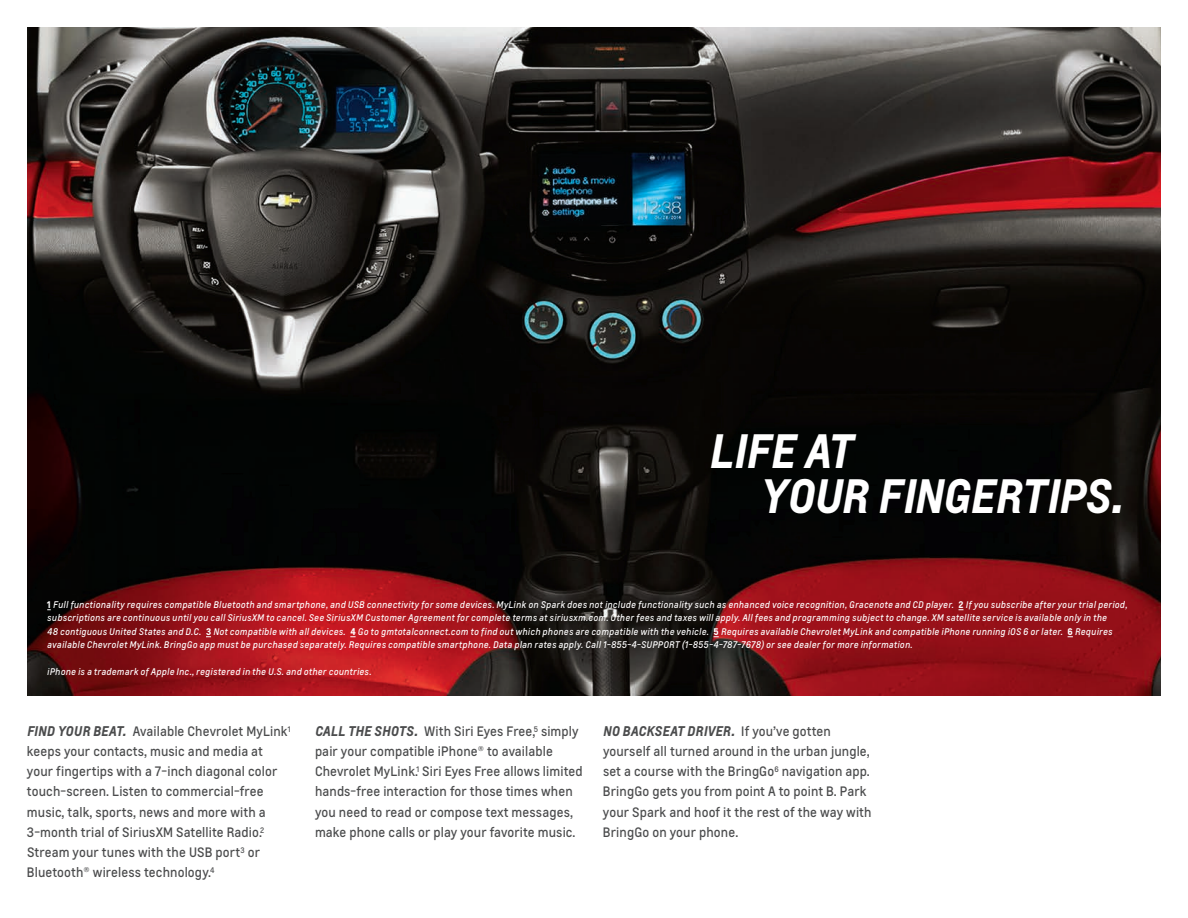
<style>
.page{position:relative;width:1188px;height:918px;background:#fff}
.page>*{position:absolute;margin:0;border:0;box-sizing:border-box;transform-origin:0 0}
.t1{font:italic 700 45px/45px "Louis";letter-spacing:-.02em;color:#fff}
.t2{font:italic 700 13.2px "Louis";letter-spacing:.005em;color:#4b4c4d}
.t3{font:12.75px/20.2px "Louis";letter-spacing:.01em;color:#4b4c4d}
.t4{font:italic 9px/13.5px "Louis";letter-spacing:.035em;color:#fff}
.s1{font-weight:700;font-style:normal}
.s2{font-weight:700;font-style:italic;font-size:13.2px}
.s3{font-weight:400;font-style:normal;font-size:12.75px}
</style>
<div class="page">
<img style="left:27px;top:27px;width:1134px;height:668px">
<h1 class="t1" style="left:760px;top:429px;width:365px;text-indent:-51px">LIFE AT<br>YOUR FINGERTIPS.</h1>
<p class="t4" style="left:47px;top:597px;width:1082px"><span class="s1">1</span> Full functionality requires compatible Bluetooth and smartphone, and USB connectivity for some devices. MyLink on Spark does not include functionality such as enhanced voice recognition, Gracenote and CD player. <span class="s1">2</span> If you subscribe after your trial period, subscriptions are continuous until you call SiriusXM to cancel. See SiriusXM Customer Agreement for complete terms at siriusxm.com. Other fees and taxes will apply. All fees and programming subject to change. XM satellite service is available only in the<br>48 contiguous United States and D.C. <span class="s1">3</span> Not compatible with all devices. <span class="s1">4</span> Go to gmtotalconnect.com to find out which phones are compatible with the vehicle. <span class="s1">5</span> Requires available Chevrolet MyLink and compatible iPhone running iOS 6 or later. <span class="s1">6</span> Requires available Chevrolet MyLink. BringGo app must be purchased separately. Requires compatible smartphone. Data plan rates apply. Call 1-855-4-SUPPORT (1-855-4-787-7678) or see dealer for more information.</p>
<p class="t4" style="left:47px;top:665px;width:326px">iPhone is a trademark of Apple Inc., registered in the U.S. and other countries.</p>
<p class="t3" style="left:27px;top:721px;width:265px"><span class="s2">FIND YOUR BEAT.</span> Available Chevrolet MyLink<sup>1 </sup>keeps your contacts, music and media at your fingertips with a 7-inch diagonal color touch-screen. Listen to commercial-free music, talk, sports, news and more with a 3-month trial of SiriusXM Satellite Radio.<sup>2<br></sup>Stream your tunes with the USB port<sup>3</sup> or Bluetooth® wireless technology.<sup>4</sup></p>
<p class="t3" style="left:315px;top:721px;width:269px"><span class="s2">CALL THE SHOTS.</span> With Siri Eyes Free,<sup>5</sup> simply pair your compatible iPhone® to available Chevrolet MyLink.<sup>1</sup> Siri Eyes Free allows limited hands-free interaction for those times when you need to read or compose text messages, make phone calls or play your favorite music.</p>
<h2 class="t2" style="left:603px;top:722px;width:229px">NO BACKSEAT DRIVER. <span class="s3">If you’ve gotten</span></h2>
<h3 class="t3" style="left:603px;top:741px;width:270px">yourself all turned around in the urban jungle, set a course with the BringGo<sup>6</sup> navigation app.<br>BringGo gets you from point A to point B. Park your Spark and hoof it the rest of the way with BringGo on your phone.</h3>
</div>
